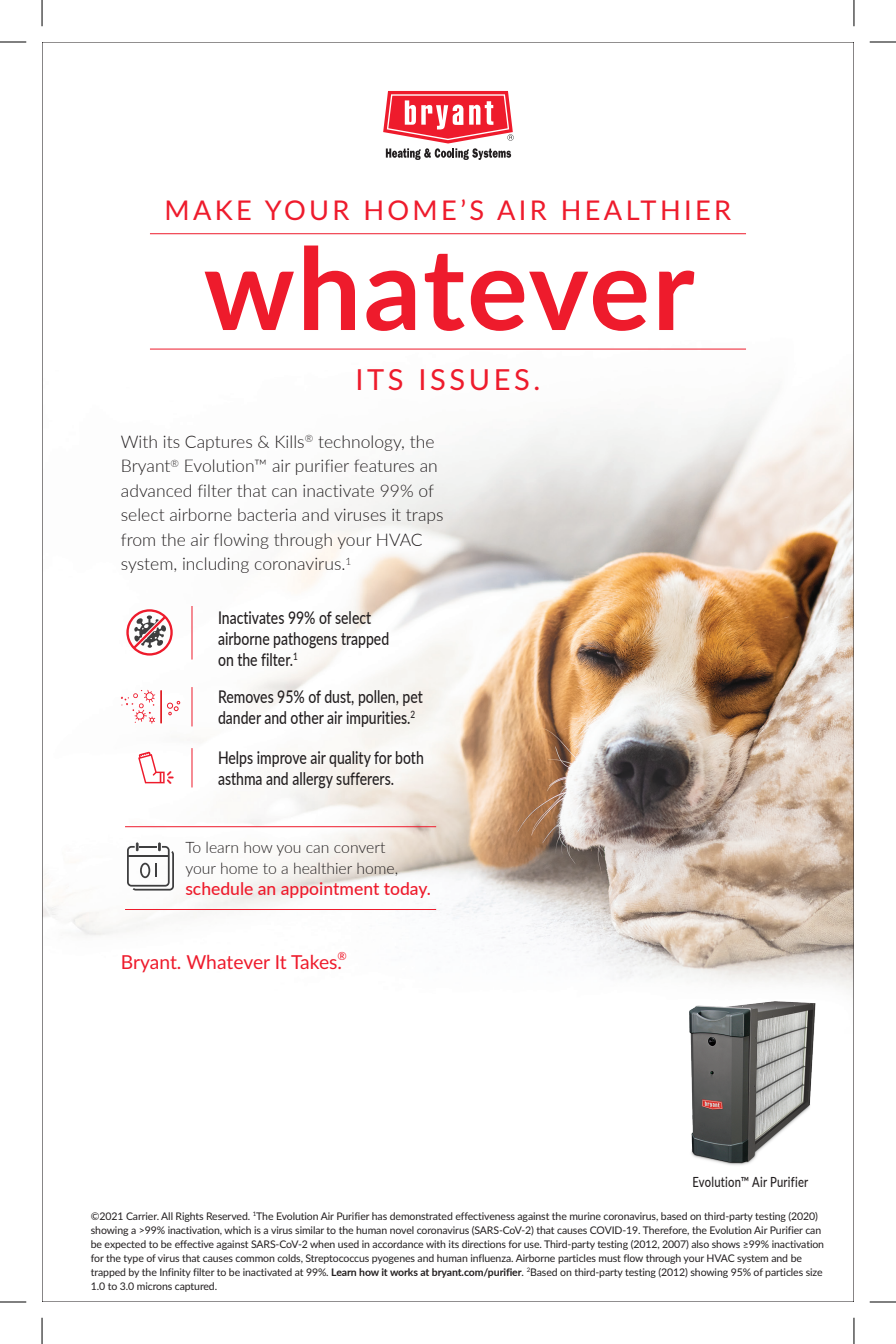
<style>
.page{position:relative;width:896px;height:1344px;background:#fff}
.page>*{position:absolute;margin:0;border:0;box-sizing:border-box;transform-origin:0 0}
.t1{font:700 113.75px "Lato";letter-spacing:.015em;color:#ee1b2c}
.t2{font:29.05px "Lato";letter-spacing:.125em;color:#ee1b2c}
.t3{font:27.12px "Lato";letter-spacing:.125em;color:#ee1b2c}
.t4{font:19.25px "Lato";letter-spacing:-.005em;color:#ee1b2c}
.t5{font:300 17.5px/24.5px "Lato";color:#231f20}
.t6{font:500 17.5px/21px "Lato";color:#231f20;scale:.8 1}
.t7{font:500 17.5px "Lato";color:#ee1b2c}
.t8{font:300 15.75px/21px "Lato";color:#231f20}
.t9{font:500 14px "Lato";letter-spacing:.02em;color:#231f20;scale:.8 1}
.t10{font:10.5px/14px "Lato";letter-spacing:-.01em;color:#231f20}
.s1{font-weight:700}
</style>
<div class="page">
<img style="left:44px;top:135px;width:807px;height:842px">
<svg style="left:383px;top:91px;width:130px;height:69px"></svg>
<img style="left:689px;top:1001px;width:127px;height:164px">
<hr style="left:191px;top:606px;width:1px;height:54px;background:#ee1b2c">
<svg style="left:126px;top:609px;width:47px;height:47px"></svg>
<hr style="left:191px;top:687px;width:1px;height:39px;background:#ee1b2c">
<hr style="left:160px;top:691px;width:2px;height:32px;background:#df1f25">
<svg style="left:120px;top:690px;width:36px;height:34px"></svg>
<svg style="left:167px;top:701px;width:13px;height:14px"></svg>
<svg style="left:138px;top:752px;width:35px;height:32px"></svg>
<hr style="left:191px;top:748px;width:1px;height:39px;background:#ee1b2c">
<hr style="left:125px;top:909px;width:311px;height:1px;background:#ee1b2c">
<hr style="left:125px;top:826px;width:311px;height:1px;background:#ee1b2c">
<svg style="left:127px;top:842px;width:47px;height:49px"></svg>
<hr style="left:150px;top:233px;width:595px;height:1px;background:#ee1b2c">
<hr style="left:150px;top:349px;width:595px;height:1px;background:#ee1b2c">
<svg style="left:0;top:42px;width:26px;height:1px"></svg>
<svg style="left:869px;top:42px;width:26px;height:1px"></svg>
<svg style="left:0;top:1302px;width:26px;height:1px"></svg>
<svg style="left:869px;top:1302px;width:26px;height:1px"></svg>
<svg style="left:42px;top:0;width:1px;height:26px"></svg>
<svg style="left:42px;top:1318px;width:1px;height:26px"></svg>
<svg style="left:853px;top:0;width:1px;height:26px"></svg>
<svg style="left:853px;top:1318px;width:1px;height:26px"></svg>
<h3 class="t3" style="left:164px;top:191px;width:568px">MAKE YOUR HOME’S AIR HEALTHIER</h3>
<h1 class="t1" style="left:203px;top:205px;width:492px">whatever</h1>
<h2 class="t2" style="left:355px;top:359px;width:186px">ITS ISSUES.</h2>
<p class="t5" style="left:121px;top:429px;width:324px">With its Captures &amp; Kills<sup>®</sup> technology, the Bryant<sup>®</sup> Evolution™ air purifier features an advanced filter that can inactivate 99% of select airborne bacteria and viruses it traps from the air flowing through your HVAC system, including coronavirus.<sup>1</sup></p>
<h3 class="t6" style="left:218px;top:607px;width:215px">Inactivates 99% of select airborne pathogens trapped on the filter.<sup>1</sup></h3>
<h3 class="t6" style="left:218px;top:686px;width:257px">Removes 95% of dust, pollen, pet dander and other air impurities.<sup>2</sup></h3>
<h3 class="t6" style="left:218px;top:747px;width:259px">Helps improve air quality for both asthma and allergy sufferers.</h3>
<h3 class="t8" style="left:185px;top:837px;width:214px">To learn how you can convert your home to a healthier home,</h3>
<h3 class="t7" style="left:185px;top:876px;width:247px">schedule an appointment today.</h3>
<h3 class="t4" style="left:121px;top:948px;width:227px">Bryant. Whatever It Takes.<sup>®</sup></h3>
<h3 class="t9" style="left:692px;top:1172px;width:146px">Evolution™ Air Purifier</h3>
<p class="t10" style="left:91px;top:1208px;width:734px">©2021 Carrier. All Rights Reserved. <sup>1</sup>The Evolution Air Purifier has demonstrated effectiveness against the murine coronavirus, based on third-party testing (2020) showing a &gt;99% inactivation, which is a virus similar to the human novel coronavirus (SARS-CoV-2) that causes COVID-19. Therefore, the Evolution Air Purifier can be expected to be effective against SARS-CoV-2 when used in accordance with its directions for use. Third-party testing (2012, 2007) also shows ≥99% inactivation for the type of virus that causes common colds, Streptococcus pyogenes and human influenza. Airborne particles must flow through your HVAC system and be trapped by the Infinity filter to be inactivated at 99%. <span class="s1">Learn how it works at bryant.com/purifier</span>. <sup>2</sup>Based on third-party testing (2012) showing 95% of particles size 1.0 to 3.0 microns captured.</p>
</div>
